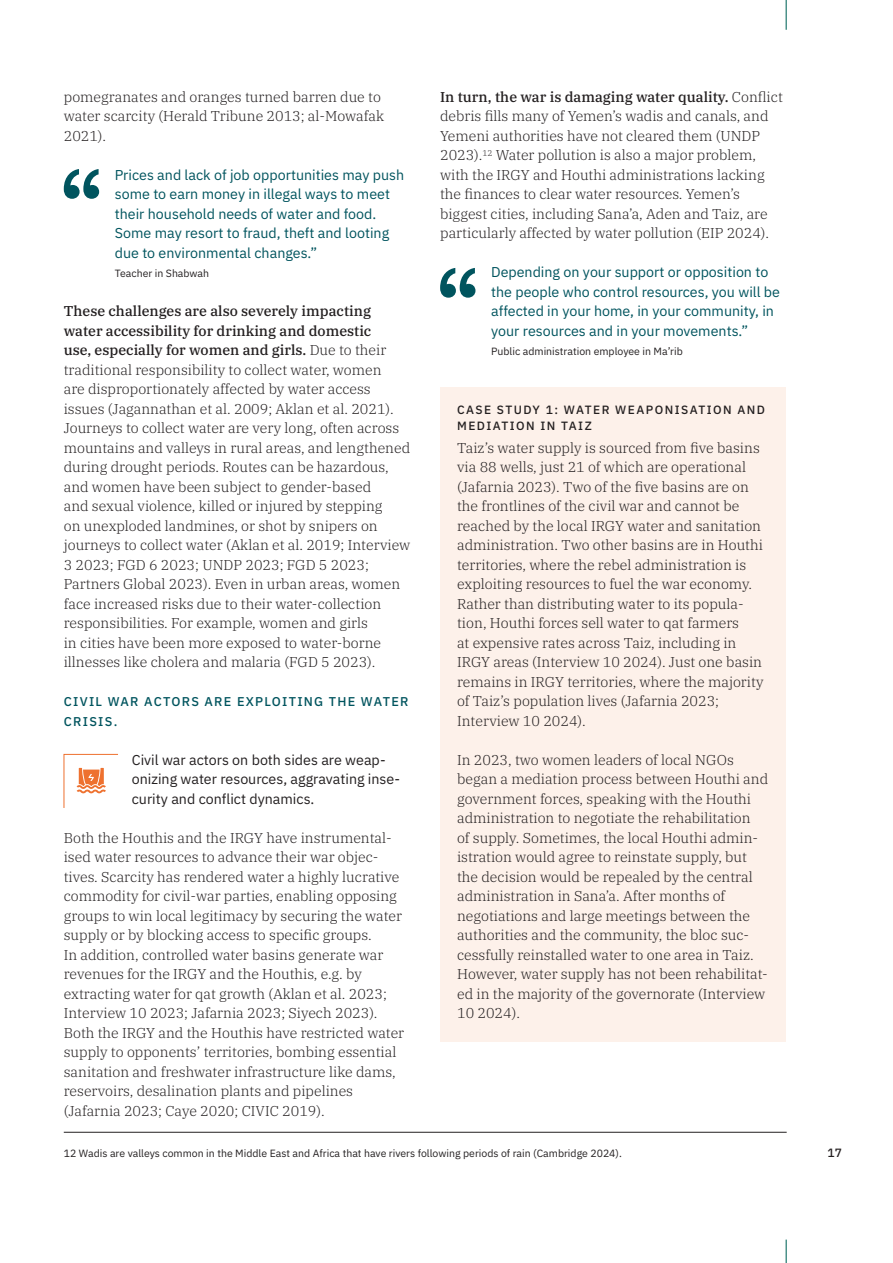
<style>
.page{position:relative;width:893px;height:1263px;background:#fff}
.page>*{position:absolute;margin:0;border:0;box-sizing:border-box;transform-origin:0 0}
.t1{font:300 14.25px/19.5px "IBM Plex Serif";color:#231f20}
.t2{font:14.25px/19.5px "IBM Plex Sans";color:#00545e}
.t3{font:14.25px/19.5px "IBM Plex Sans";color:#231f20}
.t4{font:500 12.75px/19.5px "IBM Plex Sans";letter-spacing:.1em;color:#00545e}
.t5{font:500 12px/16.5px "IBM Plex Sans";letter-spacing:.12em;color:#231f20}
.t6{font:10.5px "IBM Plex Sans";color:#231f20}
.s1{font-weight:500}
</style>
<div class="page">
<hr style="left:786px;top:0;width:1px;height:30px;background:#106f64">
<svg style="left:786px;top:1239px;width:1px;height:24px"></svg>
<svg style="left:64px;top:169px;width:35px;height:30px"></svg>
<svg style="left:64px;top:754px;width:54px;height:54px"></svg>
<svg style="left:440px;top:268px;width:35px;height:30px"></svg>
<div style="left:440px;top:387px;width:345px;height:655px;background:#fdf1ea"></div>
<hr style="left:64px;top:1132px;width:723px;height:1px;background:#231f20">
<p class="t1" style="left:64px;top:86px;width:322px">pomegranates and oranges turned barren due to water scarcity (Herald Tribune 2013; al-Mowafak<br>2021).</p>
<p class="t2" style="left:115px;top:164px;width:291px">Prices and lack of job opportunities may push some to earn money in illegal ways to meet their household needs of water and food.<br>Some may resort to fraud, theft and looting due to environmental changes.”</p>
<p class="t6" style="left:115px;top:266px;width:96px">Teacher in Shabwah</p>
<p class="t1" style="left:64px;top:300px;width:348px"><span class="s1">These challenges are also severely impacting water accessibility for drinking and domestic<br>use, especially for women and girls.</span> Due to their traditional responsibility to collect water, women<br>are disproportionately affected by water access issues (Jagannathan et al. 2009; Aklan et al. 2021).<br>Journeys to collect water are very long, often across mountains and valleys in rural areas, and lengthened during drought periods. Routes can be hazardous, and women have been subject to gender-based<br>and sexual violence, killed or injured by stepping<br>on unexploded landmines, or shot by snipers on journeys to collect water (Aklan et al. 2019; Interview 3 2023; FGD 6 2023; UNDP 2023; FGD 5 2023; Partners Global 2023). Even in urban areas, women face increased risks due to their water-collection responsibilities. For example, women and girls<br>in cities have been more exposed to water-borne illnesses like cholera and malaria (FGD 5 2023).</p>
<p class="t4" style="left:64px;top:691px;width:346px">CIVIL WAR ACTORS ARE EXPLOITING THE WATER<br>CRISIS.</p>
<p class="t3" style="left:132px;top:749px;width:270px">Civil war actors on both sides are weap&shy;onizing water resources, aggravating inse&shy;curity and conflict dynamics.</p>
<p class="t1" style="left:64px;top:827px;width:342px">Both the Houthis and the IRGY have instrumental&shy;ised water resources to advance their war objec&shy;tives. Scarcity has rendered water a highly lucrative commodity for civil-war parties, enabling opposing groups to win local legitimacy by securing the water supply or by blocking access to specific groups.<br>In addition, controlled water basins generate war revenues for the IRGY and the Houthis, e.g. by extracting water for qat growth (Aklan et al. 2023; Interview 10 2023; Jafarnia 2023; Siyech 2023).<br>Both the IRGY and the Houthis have restricted water supply to opponents’ territories, bombing essential sanitation and freshwater infrastructure like dams, reservoirs, desalination plants and pipelines (Jafarnia 2023; Caye 2020; CIVIC 2019).</p>
<p class="t1" style="left:440px;top:86px;width:344px"><span class="s1">In turn, the war is damaging water quality.</span> Conflict debris fills many of Yemen’s wadis and canals, and Yemeni authorities have not cleared them (UNDP 2023).<sup>12</sup> Water pollution is also a major problem, with the IRGY and Houthi administrations lacking the finances to clear water resources. Yemen’s biggest cities, including Sana’a, Aden and Taiz, are particularly affected by water pollution (EIP 2024).</p>
<p class="t2" style="left:491px;top:261px;width:290px">Depending on your support or opposition to the people who control resources, you will be affected in your home, in your community, in your resources and in your movements.”</p>
<p class="t6" style="left:491px;top:344px;width:193px">Public administration employee in Ma’rib</p>
<p class="t5" style="left:457px;top:400px;width:309px">CASE STUDY 1: WATER WEAPONISATION AND<br>MEDIATION IN TAIZ</p>
<p class="t1" style="left:457px;top:437px;width:308px">Taiz’s water supply is sourced from five basins via 88 wells, just 21 of which are operational (Jafarnia 2023). Two of the five basins are on the frontlines of the civil war and cannot be reached by the local IRGY water and sanitation administration. Two other basins are in Houthi territories, where the rebel administration is exploiting resources to fuel the war economy.<br>Rather than distributing water to its popula&shy;tion, Houthi forces sell water to qat farmers<br>at expensive rates across Taiz, including in IRGY areas (Interview 10 2024). Just one basin remains in IRGY territories, where the majority of Taiz’s population lives (Jafarnia 2023; Interview 10 2024).</p>
<p class="t1" style="left:457px;top:749px;width:313px">In 2023, two women leaders of local NGOs began a mediation process between Houthi and government forces, speaking with the Houthi administration to negotiate the rehabilitation<br>of supply. Sometimes, the local Houthi admin&shy;istration would agree to reinstate supply, but the decision would be repealed by the central administration in Sana’a. After months of negotiations and large meetings between the authorities and the community, the bloc suc&shy;cessfully reinstalled water to one area in Taiz.<br>However, water supply has not been rehabilitat&shy;ed in the majority of the governorate (Interview 10 2024).</p>
<p class="t6" style="left:64px;top:1145px;width:560px">12 Wadis are valleys common in the Middle East and Africa that have rivers following periods of rain (Cambridge 2024).</p>
<p class="t5" style="left:827px;top:1143px;width:16px">17</p>
</div>
